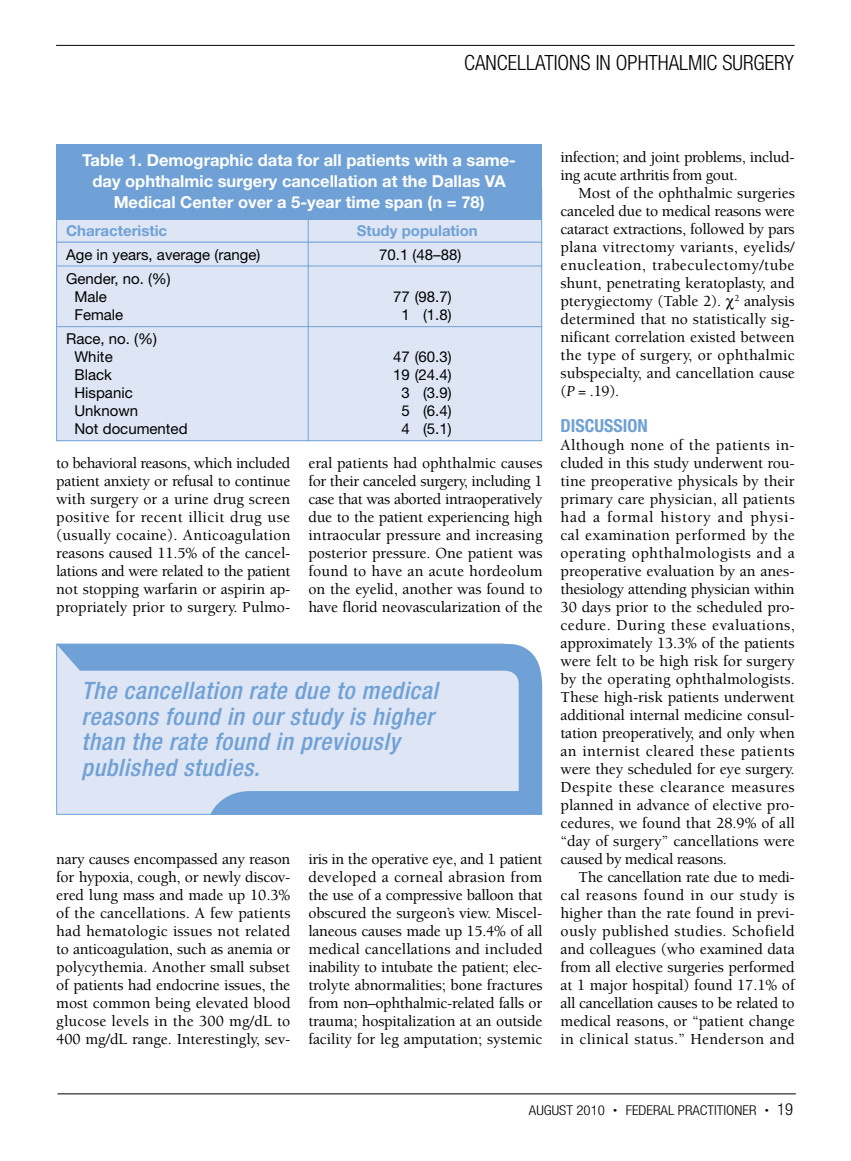
<style>
.page{position:relative;width:851px;height:1161px;background:#fff}
.page>*{position:absolute;margin:0;border:0;box-sizing:border-box;transform-origin:0 0}
.t1{font:italic 500 condensed 24px/25.5px "Helvetica Neue LT Std";letter-spacing:.025em;color:#6fa1d6}
.t2{font:300 condensed 21px "Helvetica Neue LT Std";color:#000}
.t3{font:700 condensed 18px "Helvetica Neue LT Std";color:#6fa1d6}
.t4{font:700 16.5px/21px "Helvetica Neue LT Std";color:#fff;text-align:center}
.t5{font:500 15.75px/18px "Berkeley Std";letter-spacing:-.005em;color:#000;text-align:justify}
.t6{font:500 15.75px/18px "Berkeley Std";letter-spacing:-.025em;color:#000}
.t7{font:15px/18px "Helvetica Neue LT Std";color:#000}
.t8{font:700 15px "Helvetica Neue LT Std";color:#6fa1d6}
.t9{font:300 condensed 13.5px "Helvetica Neue LT Std";color:#000;scale:1.1 1}
.s1{font-weight:400;font-style:italic}
.s2{font-size:7.5px}
.s3{font-size:16.5px}
</style>
<div class="page">
<hr style="left:57px;top:1094px;width:738px;height:1px;background:#000">
<hr style="left:56px;top:45px;width:738px;height:1px;background:#000">
<div style="left:57px;top:188px;width:484px;height:253px;background:#dee6f5"></div>
<div style="left:56px;top:144px;width:486px;height:75px;background:#6fa1d6"></div>
<hr style="left:56px;top:242px;width:486px;height:1px;background:#6fa1d6">
<hr style="left:56px;top:266px;width:486px;height:1px;background:#6fa1d6">
<hr style="left:56px;top:326px;width:486px;height:1px;background:#6fa1d6">
<hr style="left:308px;top:218px;width:1px;height:223px;background:#6fa1d6">
<svg style="left:56px;top:643px;width:486px;height:172px;background:#bfd2ec"></svg>
<h2 class="t2" style="left:464px;top:50px;width:22px">CANCELLATIONS</h2>
<h2 class="t2" style="left:595px;top:50px;width:148px">IN OPHTHALMIC SURGER</h2>
<h2 class="t2" style="left:784px;top:50px;width:11px">Y</h2>
<p class="t4" style="left:82px;top:149px;width:435px">Table 1. Demographic data for all patients with a same&shy;day ophthalmic surgery cancellation at the Dallas VA<br>Medical Center over a 5-year time span (n = 78)</p>
<p class="t8" style="left:66px;top:221px;width:103px">Characteristic</p>
<p class="t8" style="left:356px;top:221px;width:123px">Study population</p>
<p class="t7" style="left:66px;top:245px;width:196px">Age in years, average (range)</p>
<p class="t7" style="left:379px;top:245px;width:83px">70.1 (48–88)</p>
<p class="t7" style="left:74px;top:269px;width:98px;text-indent:-8px">Gender, no. (%)<br>Male</p>
<p class="t7" style="left:393px;top:287px;width:60px">77 (98.7)</p>
<p class="t7" style="left:74px;top:305px;width:50px">Female</p>
<p class="t7" style="left:401px;top:305px;width:52px">1 (1.8)</p>
<p class="t7" style="left:74px;top:329px;width:84px;text-indent:-8px">Race, no. (%)<br>White</p>
<p class="t7" style="left:393px;top:347px;width:60px">47 (60.3)</p>
<p class="t7" style="left:74px;top:365px;width:39px">Black</p>
<p class="t7" style="left:393px;top:365px;width:60px">19 (24.4)</p>
<p class="t7" style="left:74px;top:383px;width:60px">Hispanic</p>
<p class="t7" style="left:401px;top:383px;width:52px">3 (3.9)</p>
<p class="t7" style="left:74px;top:401px;width:65px">Unknown</p>
<p class="t7" style="left:401px;top:401px;width:52px">5 (6.4)</p>
<p class="t7" style="left:74px;top:419px;width:115px">Not documented</p>
<p class="t7" style="left:401px;top:419px;width:52px">4 (5.1)</p>
<p class="t5" style="left:56px;top:454px;width:236px">to behavioral reasons, which included patient anxiety or refusal to continue with surgery or a urine drug screen positive for recent illicit drug use (usually cocaine). Anticoagulation reasons caused 11.5% of the cancel&shy;lations and were related to the patient not stopping warfarin or aspirin ap&shy;propriately prior to surgery. Pulmo-</p>
<p class="t5" style="left:308px;top:454px;width:236px">eral patients had ophthalmic causes for their canceled surgery, including 1 case that was aborted intraoperatively due to the patient experiencing high intraocular pressure and increasing posterior pressure. One patient was found to have an acute hordeolum on the eyelid, another was found to have florid neovascularization of the</p>
<h1 class="t1" style="left:81px;top:679px;width:358px">The cancellation rate due to medical reasons found in our study is higher than the rate found in previously published studies.</h1>
<p class="t5" style="left:56px;top:850px;width:236px">nary causes encompassed any reason for hypoxia, cough, or newly discov&shy;ered lung mass and made up 10.3% of the cancellations. A few patients had hematologic issues not related to anticoagulation, such as anemia or polycythemia. Another small subset of patients had endocrine issues, the most common being elevated blood glucose levels in the 300 mg/dL to 400 mg/dL range. Interestingly, sev-</p>
<p class="t5" style="left:308px;top:850px;width:236px">iris in the operative eye, and 1 patient developed a corneal abrasion from the use of a compressive balloon that obscured the surgeon’s view. Miscel&shy;laneous causes made up 15.4% of all medical cancellations and included inability to intubate the patient; elec&shy;trolyte abnormalities; bone fractures from non–ophthalmic-related falls or trauma; hospitalization at an outside facility for leg amputation; systemic</p>
<p class="t6" style="left:560px;top:148px;width:235px">infection; and joint problems, includ&shy;ing acute arthritis from gout.</p>
<p class="t5" style="left:560px;top:184px;width:236px;text-indent:18px">Most of the ophthalmic surgeries canceled due to medical reasons were cataract extractions, followed by pars plana vitrectomy variants, eyelids/ enucleation, trabeculectomy/tube shunt, penetrating keratoplasty, and pterygiectomy (Table 2). <sup>2</sup> analysis determined that no statistically sig&shy;nificant correlation existed between the type of surgery, or ophthalmic subspecialty, and cancellation cause (<span class="s1">P</span> = .19).</p>
<p class="t3" style="left:560px;top:415px;width:89px">DISCUSSION</p>
<p class="t5" style="left:560px;top:436px;width:236px">Although none of the patients in&shy;cluded in this study underwent rou&shy;tine preoperative physicals by their primary care physician, all patients had a formal history and physi&shy;cal examination performed by the operating ophthalmologists and a preoperative evaluation by an anes&shy;thesiology attending physician within 30 days prior to the scheduled pro&shy;cedure. During these evaluations, approximately 13.3% of the patients were felt to be high risk for surgery by the operating ophthalmologists.<br>These high-risk patients underwent additional internal medicine consul&shy;tation preoperatively, and only when an internist cleared these patients were they scheduled for eye surgery.<br>Despite these clearance measures planned in advance of elective pro&shy;cedures, we found that 28.9% of all “day of surgery” cancellations were caused by medical reasons.</p>
<p class="t5" style="left:560px;top:868px;width:236px;text-indent:18px">The cancellation rate due to medi&shy;cal reasons found in our study is higher than the rate found in previ&shy;ously published studies. Schofield and colleagues (who examined data from all elective surgeries performed at 1 major hospital) found 17.1% of all cancellation causes to be related to medical reasons, or “patient change in clinical status.” Henderson and</p>
<p class="t9" style="left:529px;top:1103px;width:242px">AUGUST 2010 <span class="s2">•</span> FEDERAL PRACTITIONER <span class="s2">•</span> <span class="s3">19</span></p>
</div>
